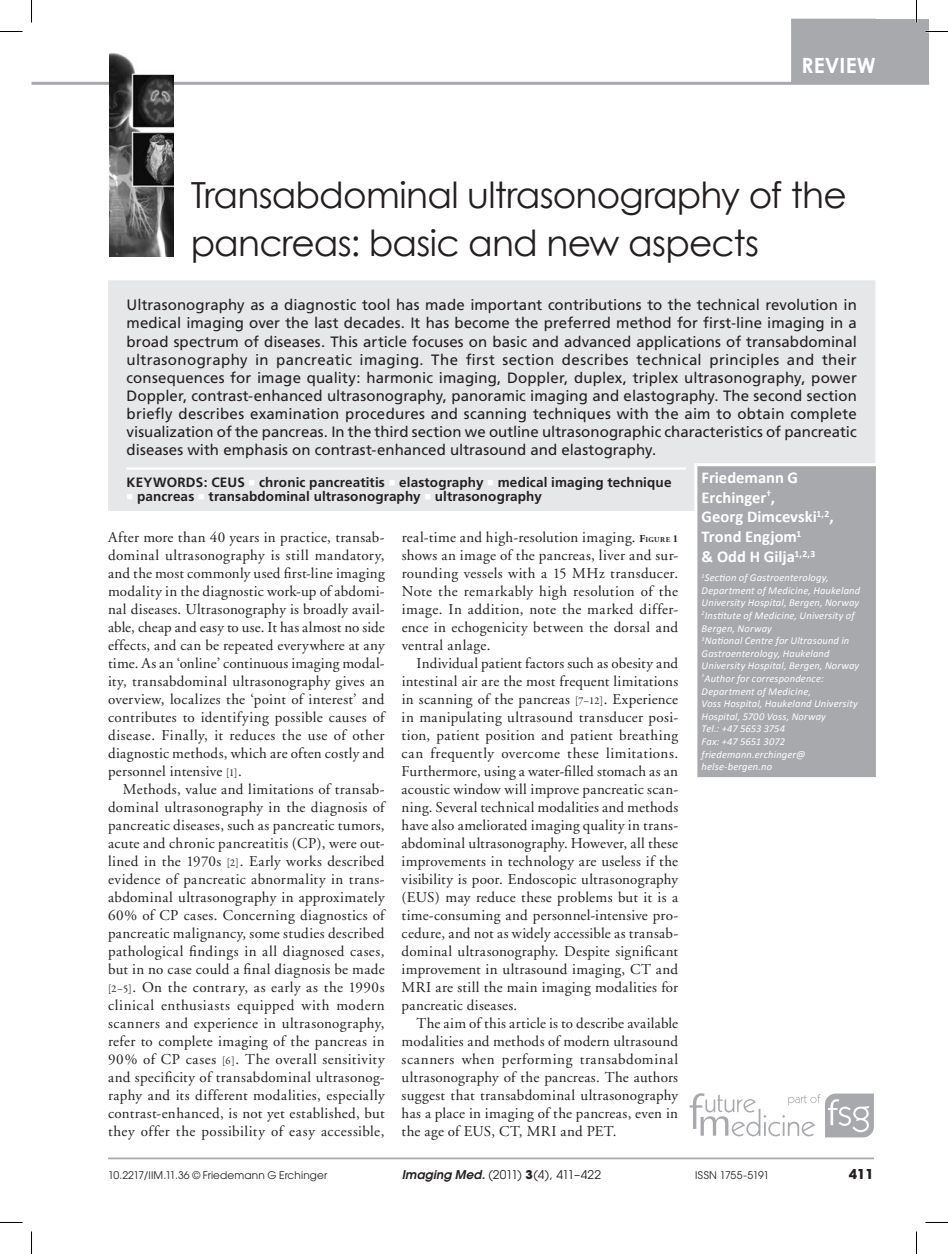
<style>
.page{position:relative;width:948px;height:1254px;background:#fff}
.page>*{position:absolute;margin:0;border:0;box-sizing:border-box;transform-origin:0 0}
.t1{font:36px/48px "Century Gothic";letter-spacing:-.02em;color:#231f20}
.t2{font:700 21px "Century Gothic";letter-spacing:.01em;color:#fff}
.t3{font:700 16.5px/19.8px "Calibri";color:#fff}
.t4{font:15px/18px "Adobe Garamond";letter-spacing:.02em;color:#231f20;text-align:justify}
.t5{font:15px/18px "Frutiger";letter-spacing:.005em;color:#231f20;text-align:justify}
.t6{font:700 13.5px "Frutiger";letter-spacing:.01em;color:#231f20}
.t7{font:700 13.5px "Avant Garde";color:#231f20}
.t8{font:12px "Avant Garde";letter-spacing:-.045em;color:#231f20}
.t9{font:italic 10.5px/12.6px "Calibri";letter-spacing:.015em;color:#fff}
.t10{font:10.5px "Avant Garde";letter-spacing:.01em;color:#231f20}
.t11{font:10.5px "Avant Garde";letter-spacing:-.025em;color:#231f20}
.s1{color:#fff}
.s2{font-family:"Garamond Premr Pro";font-size:10.5px}
.s3{font-weight:700;font-size:10.5px}
.s4{font-weight:700;font-size:7.35px}
.s5{font-weight:600;font-style:italic}
.s6{font-weight:700}
</style>
<div class="page">
<div style="left:857px;top:19px;width:72px;height:64px;background:#a8a9ad"></div>
<hr style="left:32px;top:82px;width:897px;height:3px;background:#a8a9ad">
<hr style="left:108px;top:1157px;width:765px;height:2px;background:#a8a9ad">
<svg style="left:689px;top:1093px;width:184px;height:44px"></svg>
<div style="left:791px;top:19px;width:84px;height:64px;background:#a8a9ad"></div>
<div style="left:109px;top:281px;width:765px;height:229px;background:#e6e7e9"></div>
<hr style="left:127px;top:467px;width:558px;height:2px;background:#fff">
<div style="left:108px;top:280px;width:767px;height:231px;border:2px solid #e6e7e9"></div>
<div style="left:695px;top:465px;width:182px;height:313px;background:#a8a9ad"></div>
<div style="left:694px;top:463px;width:184px;height:317px;border:3px solid #fff"></div>
<img style="left:110px;top:54px;width:64px;height:202px">
<hr style="left:915px;top:0;width:2px;height:23px;background:#fff">
<svg style="left:0;top:31px;width:22px;height:1px"></svg>
<svg style="left:925px;top:31px;width:22px;height:1px"></svg>
<svg style="left:0;top:1222px;width:22px;height:1px"></svg>
<svg style="left:925px;top:1222px;width:22px;height:1px"></svg>
<svg style="left:31px;top:0;width:1px;height:23px"></svg>
<svg style="left:31px;top:1231px;width:1px;height:23px"></svg>
<svg style="left:916px;top:0;width:1px;height:23px"></svg>
<svg style="left:916px;top:1231px;width:1px;height:23px"></svg>
<h2 class="t2" style="left:801px;top:50px;width:76px">REVIEW</h2>
<h1 class="t1" style="left:191px;top:171px;width:657px">Transabdominal ultrasonography of the pancreas: basic and new aspects</h1>
<p class="t5" style="left:127px;top:296px;width:731px">Ultrasonography as a diagnostic tool has made important contributions to the technical revolution in medical imaging over the last decades. It has become the preferred method for first-line imaging in a broad spectrum of diseases. This article focuses on basic and advanced applications of transabdominal ultrasonography in pancreatic imaging. The first section describes technical principles and their consequences for image quality: harmonic imaging, Doppler, duplex, triplex ultrasonography, power Doppler, contrast-enhanced ultrasonography, panoramic imaging and elastography. The second section briefly describes examination procedures and scanning techniques with the aim to obtain complete visualization of the pancreas. In the third section we outline ultrasonographic characteristics of pancreatic diseases with emphasis on contrast-enhanced ultrasound and elastography.</p>
<p class="t6" style="left:127px;top:474px;width:546px">Keywords: CEUS <span class="s1">■</span> chronic pancreatitis <span class="s1">■</span> elastography <span class="s1">■</span> medical imaging technique</p>
<p class="t6" style="left:127px;top:488px;width:417px"><span class="s1">■</span> pancreas <span class="s1">■</span> transabdominal ultrasonography <span class="s1">■</span> ultrasonography</p>
<p class="t3" style="left:701px;top:467px;width:134px">Friedemann G<br>Erchinger<sup>†</sup>,<br>Georg Dimcevski<sup>1,2</sup>,<br>Trond Engjom<sup>1<br></sup>&amp; Odd H Gilja<sup>1,2,3</sup></p>
<p class="t9" style="left:701px;top:571px;width:160px"><sup>1</sup>Section of Gastroenterology,<br>Department of Medicine, Haukeland<br>University Hospital, Bergen, Norway<br><sup>2</sup>Institute of Medicine, University of<br>Bergen, Norway<br><sup>3</sup>National Centre for Ultrasound in<br>Gastroenterology, Haukeland<br>University Hospital, Bergen, Norway <sup>†</sup>Author for correspondence:<br>Department of Medicine,<br>Voss Hospital, Haukeland University<br>Hospital, 5700 Voss, Norway<br>Tel.: +47 5653 3754<br>Fax: +47 5651 3072 friedemann.erchinger@ helse-bergen.no</p>
<p class="t4" style="left:108px;top:529px;width:278px">After more than 40 years in practice, transab&shy;dominal ultrasonography is still mandatory, and the most commonly used first-line imaging modality in the diagnostic work-up of abdomi&shy;nal diseases. Ultrasonography is broadly avail&shy;able, cheap and easy to use. It has almost no side effects, and can be repeated everywhere at any time. As an ‘online’ continuous imaging modal&shy;ity, transabdominal ultrasonography gives an overview, localizes the ‘point of interest’ and contributes to identifying possible causes of disease. Finally, it reduces the use of other diagnostic methods, which are often costly and personnel intensive <span class="s2">[1]</span>.</p>
<p class="t4" style="left:108px;top:781px;width:278px;text-indent:15px">Methods, value and limitations of transab&shy;dominal ultrasonography in the diagnosis of pancreatic diseases, such as pancreatic tumors, acute and chronic pancreatitis (CP), were out&shy;lined in the 1970s <span class="s2">[2]</span>. Early works described evidence of pancreatic abnormality in trans&shy;abdominal ultrasonography in approximately 60% of CP cases. Concerning diagnostics of pancreatic malignancy, some studies described pathological findings in all diagnosed cases, but in no case could a final diagnosis be made <span class="s2">[2–5]</span>. On the contrary, as early as the 1990s clinical enthusiasts equipped with modern scanners and experience in ultrasonography, refer to complete imaging of the pancreas in 90% of CP cases <span class="s2">[6]</span>. The overall sensitivity and specificity of transabdominal ultrasonog&shy;raphy and its different modalities, especially contrast-enhanced, is not yet established, but they offer the possibility of easy accessible,</p>
<p class="t4" style="left:401px;top:529px;width:278px">real-time and high-resolution imaging. <span class="s3">F</span><span class="s4">IGURE</span> <span class="s3">1 </span>shows an image of the pancreas, liver and sur&shy;rounding vessels with a 15 MHz transducer.<br>Note the remarkably high resolution of the image. In addition, note the marked differ&shy;ence in echogenicity between the dorsal and ventral anlage.</p>
<p class="t4" style="left:401px;top:655px;width:278px;text-indent:15px">Individual patient factors such as obesity and intestinal air are the most frequent limitations in scanning of the pancreas <span class="s2">[7–12]</span>. Experience in manipulating ultrasound transducer posi&shy;tion, patient position and patient breathing can frequently overcome these limitations.<br>Furthermore, using a water-filled stomach as an acoustic window will improve pancreatic scan&shy;ning. Several technical modalities and methods have also ameliorated imaging quality in trans&shy;abdominal ultrasonography. However, all these improvements in technology are useless if the visibility is poor. Endoscopic ultrasonography (EUS) may reduce these problems but it is a time-consuming and personnel-intensive pro&shy;cedure, and not as widely accessible as transab&shy;dominal ultrasonography. Despite significant improvement in ultrasound imaging, CT and MRI are still the main imaging modalities for pancreatic diseases.</p>
<p class="t4" style="left:401px;top:1015px;width:278px;text-indent:15px">The aim of this article is to describe available modalities and methods of modern ultrasound scanners when performing transabdominal ultrasonography of the pancreas. The authors suggest that transabdominal ultrasonography has a place in imaging of the pancreas, even in the age of EUS, CT, MRI and PET.</p>
<p class="t10" style="left:108px;top:1169px;width:220px">10.2217/IIM.11.36 © Friedemann G Erchinger</p>
<p class="t8" style="left:401px;top:1167px;width:201px"><span class="s5">Imaging Med.</span> (2011) <span class="s6">3</span>(4), 411–422</p>
<p class="t11" style="left:695px;top:1169px;width:76px">ISSN 1755-5191</p>
<p class="t7" style="left:848px;top:1164px;width:27px">411</p>
</div>
